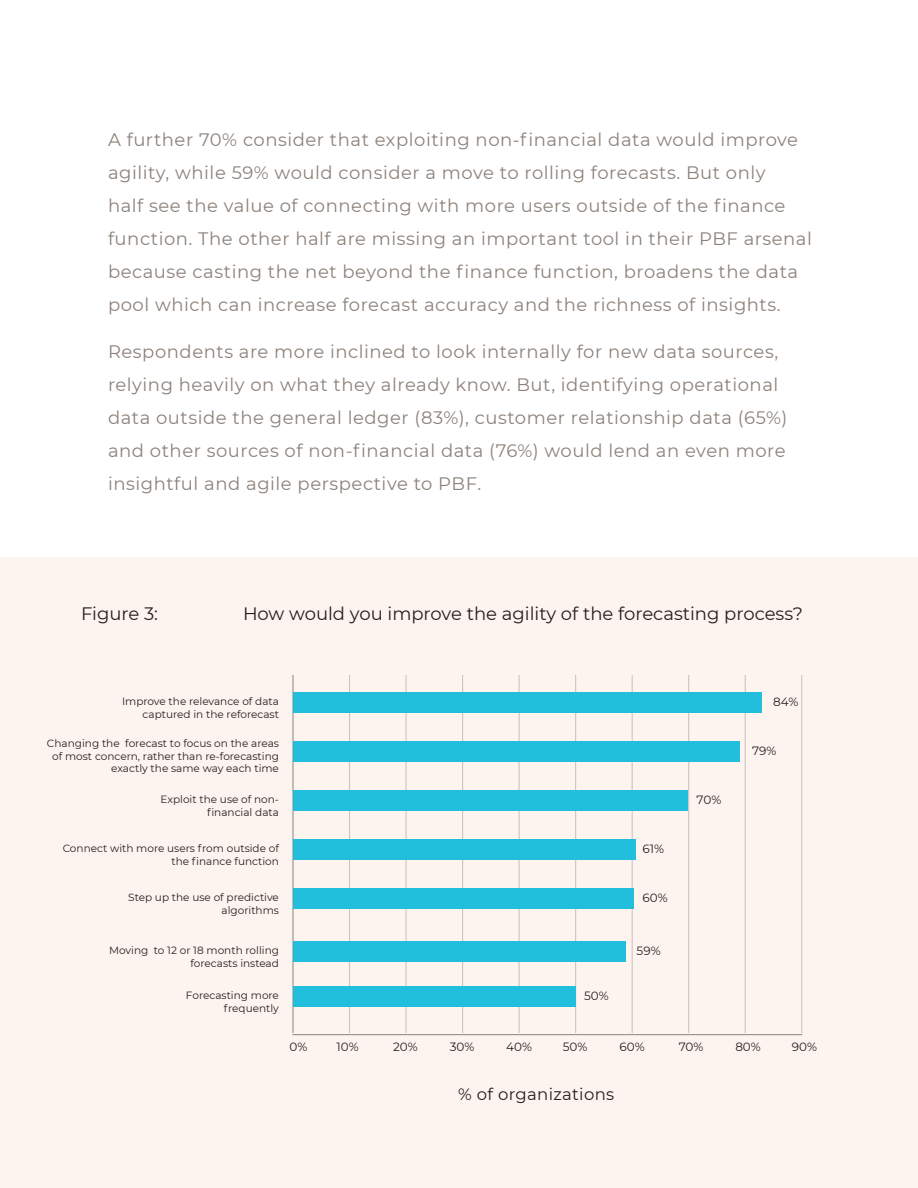
<style>
.page{position:relative;width:918px;height:1188px;background:#fff}
.page>*{position:absolute;margin:0;border:0;box-sizing:border-box;transform-origin:0 0}
.Intro_Bullets{font:18px/33px "Montserrat";letter-spacing:.03em;color:#8c827b}
.t1{font:18px "Montserrat";color:#231f20}
.t2{font:16.5px "Montserrat";letter-spacing:.02em;color:#231f20}
.t3{font:12px "Montserrat";color:#231f20}
.t4{font:10.5px/12.6px "Montserrat";color:#231f20;text-align:right}
</style>
<div class="page">
<div style="left:0;top:557px;width:918px;height:631px;background:#fdf4f0"></div>
<hr style="left:292px;top:675px;width:2px;height:358px;background:#99908a">
<hr style="left:349px;top:675px;width:1px;height:358px;background:#cac5c1">
<hr style="left:405px;top:675px;width:2px;height:358px;background:#cac5c1">
<hr style="left:462px;top:675px;width:1px;height:358px;background:#cac5c1">
<hr style="left:575px;top:675px;width:1px;height:358px;background:#cac5c1">
<hr style="left:632px;top:675px;width:1px;height:358px;background:#cac5c1">
<hr style="left:801px;top:675px;width:1px;height:358px;background:#cac5c1">
<hr style="left:292px;top:1034px;width:510px;height:1px;background:#99908a">
<hr style="left:519px;top:675px;width:1px;height:358px;background:#cac5c1">
<hr style="left:745px;top:675px;width:1px;height:358px;background:#cac5c1">
<hr style="left:688px;top:675px;width:1px;height:358px;background:#cac5c1">
<div style="left:293px;top:987px;width:283px;height:20px;background:#22bfdc"></div>
<div style="left:293px;top:942px;width:333px;height:20px;background:#22bfdc"></div>
<div style="left:293px;top:889px;width:341px;height:20px;background:#22bfdc"></div>
<div style="left:293px;top:840px;width:343px;height:20px;background:#22bfdc"></div>
<div style="left:293px;top:791px;width:395px;height:20px;background:#22bfdc"></div>
<div style="left:293px;top:742px;width:447px;height:20px;background:#22bfdc"></div>
<div style="left:293px;top:693px;width:469px;height:20px;background:#22bfdc"></div>
<p class="Intro_Bullets" style="left:108px;top:123px;width:705px">A further 70% consider that exploiting non-financial data would improve agility, while 59% would consider a move to rolling forecasts. But only<br>half see the value of connecting with more users outside of the finance function. The other half are missing an important tool in their PBF arsenal because casting the net beyond the finance function, broadens the data pool which can increase forecast accuracy and the richness of insights.</p>
<p class="Intro_Bullets" style="left:108px;top:334px;width:681px">Respondents are more inclined to look internally for new data sources, relying heavily on what they already know. But, identifying operational data outside the general ledger (83%), customer relationship data (65%) and other sources of non-financial data (76%) would lend an even more insightful and agile perspective to PBF.</p>
<p class="t1" style="left:81px;top:601px;width:79px">Figure 3:</p>
<p class="t1" style="left:243px;top:601px;width:562px">How would you improve the agility of the forecasting process?</p>
<p class="t4" style="left:122px;top:695px;width:158px">Improve the relevance of data</p>
<p class="t3" style="left:773px;top:693px;width:27px">84%</p>
<p class="t4" style="left:143px;top:708px;width:138px">captured in the reforecast</p>
<p class="t4" style="left:47px;top:737px;width:234px">Changing the forecast to focus on the areas of most concern, rather than re-forecasting exactly the same way each time</p>
<p class="t4" style="left:161px;top:793px;width:120px">Exploit the use of non-</p>
<p class="t3" style="left:697px;top:791px;width:26px">70%</p>
<p class="t4" style="left:207px;top:806px;width:73px">financial data</p>
<p class="t4" style="left:63px;top:842px;width:218px">Connect with more users from outside of</p>
<p class="t3" style="left:643px;top:840px;width:23px">61%</p>
<p class="t4" style="left:171px;top:855px;width:109px">the finance function</p>
<p class="t4" style="left:128px;top:891px;width:152px">Step up the use of predictive</p>
<p class="t3" style="left:643px;top:889px;width:27px">60%</p>
<p class="t4" style="left:222px;top:904px;width:59px">algorithms</p>
<p class="t4" style="left:109px;top:944px;width:171px">Moving to 12 or 18 month rolling</p>
<p class="t3" style="left:637px;top:942px;width:26px">59%</p>
<p class="t4" style="left:190px;top:957px;width:90px">forecasts instead</p>
<p class="t4" style="left:186px;top:989px;width:95px">Forecasting more</p>
<p class="t3" style="left:584px;top:987px;width:26px">50%</p>
<p class="t4" style="left:224px;top:1002px;width:57px">frequently</p>
<p class="t3" style="left:752px;top:742px;width:26px">79%</p>
<p class="t3" style="left:289px;top:1038px;width:19px">0%</p>
<p class="t3" style="left:337px;top:1038px;width:24px">10%</p>
<p class="t3" style="left:393px;top:1038px;width:26px">20%</p>
<p class="t3" style="left:450px;top:1038px;width:26px">30%</p>
<p class="t3" style="left:506px;top:1038px;width:27px">40%</p>
<p class="t3" style="left:563px;top:1038px;width:26px">50%</p>
<p class="t3" style="left:619px;top:1038px;width:27px">60%</p>
<p class="t3" style="left:679px;top:1038px;width:26px">70%</p>
<p class="t3" style="left:735px;top:1038px;width:27px">80%</p>
<p class="t3" style="left:792px;top:1038px;width:27px">90%</p>
<p class="t2" style="left:458px;top:1083px;width:158px">% of organizations</p>
</div>
